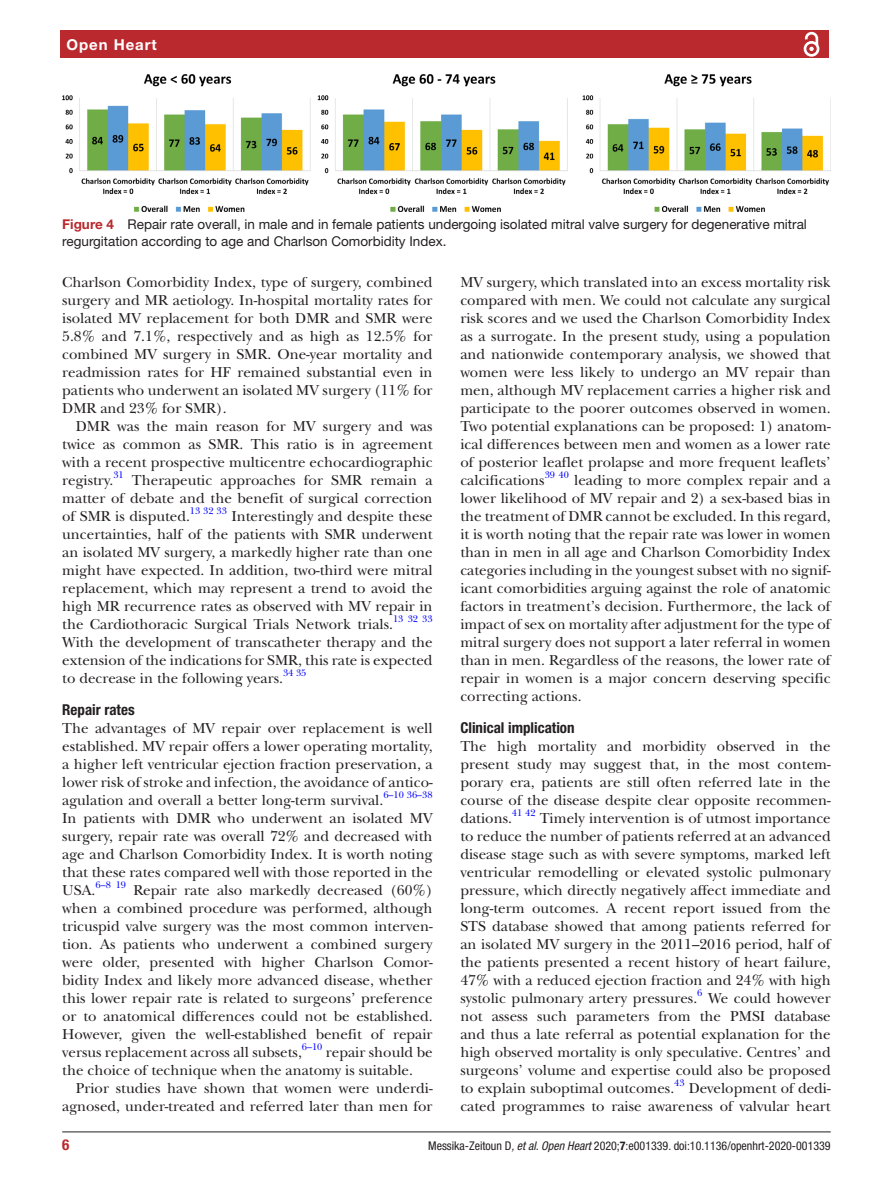
<style>
.page{position:relative;width:893px;height:1191px;background:#fff}
.page>*{position:absolute;margin:0;border:0;box-sizing:border-box;transform-origin:0 0}
.t1{font:15px/18px "New Baskerville";color:#231f20;text-align:justify}
.t2{font:700 condensed 15px "Helvetica Neue LT Std";color:#231f20}
.t3{font:700 15px "Helvetica Neue LT Std";letter-spacing:.065em;color:#fff}
.t4{font:700 condensed 15px "Helvetica Neue LT Std";color:#b9292e}
.t5{font:13.5px/16.2px "Helvetica Neue LT Std";color:#231f20}
.t6{font:condensed 12px "Helvetica Neue LT Std";color:#231f20}
.t7{font:9.9px "New Baskerville";color:#00f}
.s1{font-weight:700;color:#b9292e}
.s2{font-size:15px;color:#231f20}
.s3{font-style:italic}
.s4{font-weight:700}
</style>
<div class="page">
<div style="left:61px;top:31px;width:768px;height:27px;background:#b9292e"></div>
<hr style="left:62px;top:1131px;width:769px;height:1px;background:#231f20">
<svg style="left:803px;top:31px;width:17px;height:26px"></svg>
<img style="left:62px;top:74px;width:768px;height:138px">
<p class="t3" style="left:66px;top:35px;width:92px">Open Heart</p>
<p class="t5" style="left:62px;top:216px;width:746px"><span class="s1">Figure 4</span> Repair rate overall, in male and in female patients undergoing isolated mitral valve surgery for degenerative mitral regurgitation according to age and Charlson Comorbidity Index.</p>
<p class="t1" style="left:62px;top:273px;width:372px">Charlson Comorbidity Index, type of surgery, combined surgery and MR aetiology. In-hospital mortality rates for isolated MV replacement for both DMR and SMR were 5.8% and 7.1%, respectively and as high as 12.5% for combined MV surgery in SMR. One-year mortality and readmission rates for HF remained substantial even in patients who underwent an isolated MV surgery (11% for DMR and 23% for SMR).</p>
<p class="t1" style="left:62px;top:417px;width:372px;text-indent:14px">DMR was the main reason for MV surgery and was twice as common as SMR. This ratio is in agreement with a recent prospective multicentre echocardiographic registry.</p>
<p class="t7" style="left:113px;top:469px;width:12px">31</p>
<p class="t1" style="left:62px;top:471px;width:372px;text-indent:70px">Therapeutic approaches for SMR remain a matter of debate and the benefit of surgical correction of SMR is disputed.</p>
<p class="t7" style="left:190px;top:505px;width:38px">13 32 33</p>
<p class="t1" style="left:62px;top:507px;width:372px;text-indent:169px">Interestingly and despite these uncertainties, half of the patients with SMR underwent an isolated MV surgery, a markedly higher rate than one might have expected. In addition, two-third were mitral replacement, which may represent a trend to avoid the high MR recurrence rates as observed with MV repair in the Cardiothoracic Surgical Trials Network trials.</p>
<p class="t7" style="left:393px;top:613px;width:41px">13 32 33</p>
<p class="t1" style="left:62px;top:633px;width:372px">With the development of transcatheter therapy and the extension of the indications for SMR, this rate is expected to decrease in the following years.</p>
<p class="t7" style="left:283px;top:667px;width:25px">34 35</p>
<p class="t2" style="left:62px;top:700px;width:74px">Repair rates</p>
<p class="t1" style="left:62px;top:719px;width:372px">The advantages of MV repair over replacement is well established. MV repair offers a lower operating mortality, a higher left ventricular ejection fraction preservation, a lower risk of stroke and infection, the avoidance of antico&shy;agulation and overall a better long-term survival.</p>
<p class="t7" style="left:383px;top:789px;width:51px">6–10 36–38</p>
<p class="t1" style="left:62px;top:809px;width:372px">In patients with DMR who underwent an isolated MV surgery, repair rate was overall 72% and decreased with age and Charlson Comorbidity Index. It is worth noting that these rates compared well with those reported in the</p>
<p class="t7" style="left:62px;top:879px;width:65px"><span class="s2">USA.</span>6–8 19</p>
<p class="t1" style="left:62px;top:881px;width:372px;text-indent:71px">Repair rate also markedly decreased (60%) when a combined procedure was performed, although tricuspid valve surgery was the most common interven&shy;tion. As patients who underwent a combined surgery were older, presented with higher Charlson Comor&shy;bidity Index and likely more advanced disease, whether this lower repair rate is related to surgeons’ preference or to anatomical differences could not be established.<br>However, given the well-established benefit of repair versus replacement across all subsets,</p>
<p class="t7" style="left:302px;top:1041px;width:22px">6–10</p>
<p class="t1" style="left:62px;top:1043px;width:372px;text-indent:264px">repair should be the choice of technique when the anatomy is suitable.</p>
<p class="t1" style="left:62px;top:1079px;width:372px;text-align:right">Prior studies have shown that women were underdi&shy;agnosed, under-treated and referred later than men for</p>
<p class="t1" style="left:460px;top:273px;width:372px">MV surgery, which translated into an excess mortality risk compared with men. We could not calculate any surgical risk scores and we used the Charlson Comorbidity Index as a surrogate. In the present study, using a population and nationwide contemporary analysis, we showed that women were less likely to undergo an MV repair than men, although MV replacement carries a higher risk and participate to the poorer outcomes observed in women.<br>Two potential explanations can be proposed: 1) anatom&shy;ical differences between men and women as a lower rate of posterior leaflet prolapse and more frequent leaflets’ calcifications</p>
<p class="t7" style="left:545px;top:469px;width:26px">39 40</p>
<p class="t1" style="left:460px;top:471px;width:372px;text-indent:114px">leading to more complex repair and a lower likelihood of MV repair and 2) a sex-based bias in the treatment of DMR cannot be excluded. In this regard, it is worth noting that the repair rate was lower in women than in men in all age and Charlson Comorbidity Index categories including in the youngest subset with no signif&shy;icant comorbidities arguing against the role of anatomic factors in treatment’s decision. Furthermore, the lack of impact of sex on mortality after adjustment for the type of mitral surgery does not support a later referral in women than in men. Regardless of the reasons, the lower rate of repair in women is a major concern deserving specific correcting actions.</p>
<p class="t2" style="left:460px;top:718px;width:116px">Clinical implication</p>
<p class="t1" style="left:460px;top:737px;width:372px">The high mortality and morbidity observed in the present study may suggest that, in the most contem&shy;porary era, patients are still often referred late in the course of the disease despite clear opposite recommen&shy;dations.</p>
<p class="t7" style="left:512px;top:807px;width:25px">41 42</p>
<p class="t1" style="left:460px;top:809px;width:372px;text-indent:79px">Timely intervention is of utmost importance to reduce the number of patients referred at an advanced disease stage such as with severe symptoms, marked left ventricular remodelling or elevated systolic pulmonary pressure, which directly negatively affect immediate and long-term outcomes. A recent report issued from the STS database showed that among patients referred for an isolated MV surgery in the 2011–2016 period, half of the patients presented a recent history of heart failure, 47% with a reduced ejection fraction and 24% with high systolic pulmonary artery pressures.<sup>6</sup> We could however not assess such parameters from the PMSI database and thus a late referral as potential explanation for the high observed mortality is only speculative. Centres’ and surgeons’ volume and expertise could also be proposed to explain suboptimal outcomes.</p>
<p class="t7" style="left:674px;top:1077px;width:12px">43</p>
<p class="t1" style="left:460px;top:1079px;width:372px;text-align:right">Development of dedi-<br>cated programmes to raise awareness of valvular heart</p>
<p class="t4" style="left:62px;top:1135px;width:9px">6</p>
<p class="t6" style="left:428px;top:1139px;width:404px">Messika-Zeitoun D<span class="s3">, et al. Open Heart</span> 2020;<span class="s4">7</span>:e001339. doi:10.1136/openhrt-2020-001339</p>
</div>
